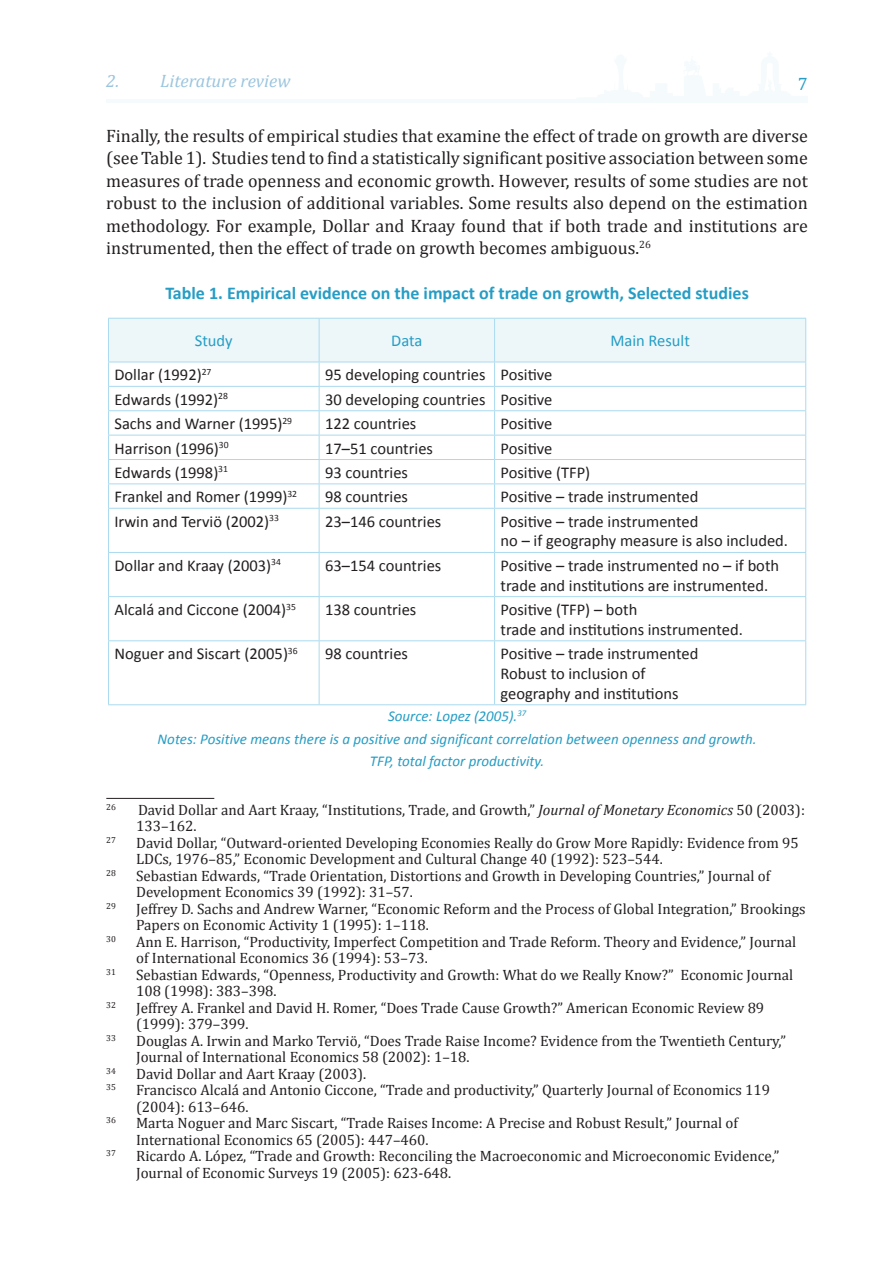
<style>
.page{position:relative;width:893px;height:1263px;background:#fff}
.page>*{position:absolute;margin:0;border:0;box-sizing:border-box;transform-origin:0 0}
.t1{font:18px/22.5px "Cambria";color:#231f20;text-align:justify}
.t2{font:700 18px "Calibri";color:#259dc5}
.t3{font:italic 18px "Cambria";color:#9bc5df}
.t4{font:18px "Cambria";color:#259dc5}
.t5{font:16.5px/19.8px "Calibri";color:#231f20}
.t6{font:16.5px "Calibri";color:#259dc5}
.t7{font:15px/16.5px "Cambria";color:#231f20}
.t8{font:italic 15px/22.2px "Calibri";color:#259dc5;text-align:center}
.t9{font:8.7px "Cambria";color:#231f20}
.s1{font-style:italic}
</style>
<div class="page">
<hr style="left:106px;top:99px;width:702px;height:3px;background:#f5fafc">
<svg style="left:108px;top:319px;width:698px;height:189px"></svg>
<hr style="left:108px;top:508px;width:211px;height:1px;background:#abdaee">
<hr style="left:108px;top:509px;width:1px;height:43px;background:#abdaee">
<hr style="left:319px;top:508px;width:176px;height:1px;background:#abdaee">
<hr style="left:319px;top:509px;width:1px;height:43px;background:#abdaee">
<hr style="left:495px;top:508px;width:311px;height:1px;background:#abdaee">
<hr style="left:494px;top:509px;width:1px;height:43px;background:#abdaee">
<hr style="left:805px;top:509px;width:1px;height:43px;background:#abdaee">
<hr style="left:108px;top:552px;width:211px;height:1px;background:#abdaee">
<hr style="left:108px;top:553px;width:1px;height:43px;background:#abdaee">
<hr style="left:319px;top:552px;width:176px;height:1px;background:#abdaee">
<hr style="left:319px;top:553px;width:1px;height:43px;background:#abdaee">
<hr style="left:495px;top:552px;width:311px;height:1px;background:#abdaee">
<hr style="left:494px;top:553px;width:1px;height:43px;background:#abdaee">
<hr style="left:805px;top:553px;width:1px;height:43px;background:#abdaee">
<hr style="left:108px;top:596px;width:211px;height:1px;background:#abdaee">
<hr style="left:108px;top:597px;width:1px;height:43px;background:#abdaee">
<hr style="left:319px;top:596px;width:176px;height:1px;background:#abdaee">
<hr style="left:319px;top:597px;width:1px;height:43px;background:#abdaee">
<hr style="left:495px;top:596px;width:311px;height:1px;background:#abdaee">
<hr style="left:494px;top:597px;width:1px;height:43px;background:#abdaee">
<hr style="left:805px;top:597px;width:1px;height:43px;background:#abdaee">
<hr style="left:108px;top:640px;width:211px;height:1px;background:#abdaee">
<hr style="left:108px;top:641px;width:1px;height:63px;background:#abdaee">
<hr style="left:319px;top:640px;width:176px;height:1px;background:#abdaee">
<hr style="left:319px;top:641px;width:1px;height:63px;background:#abdaee">
<hr style="left:495px;top:640px;width:311px;height:1px;background:#abdaee">
<hr style="left:494px;top:641px;width:1px;height:63px;background:#abdaee">
<hr style="left:805px;top:641px;width:1px;height:63px;background:#abdaee">
<hr style="left:108px;top:704px;width:211px;height:1px;background:#abdaee">
<hr style="left:319px;top:704px;width:176px;height:1px;background:#abdaee">
<hr style="left:495px;top:704px;width:311px;height:1px;background:#abdaee">
<hr style="left:108px;top:318px;width:211px;height:1px;background:#abdaee">
<hr style="left:108px;top:319px;width:1px;height:43px;background:#abdaee">
<hr style="left:319px;top:318px;width:176px;height:1px;background:#abdaee">
<hr style="left:495px;top:318px;width:311px;height:1px;background:#abdaee">
<hr style="left:805px;top:319px;width:1px;height:43px;background:#abdaee">
<hr style="left:108px;top:362px;width:211px;height:1px;background:#abdaee">
<hr style="left:319px;top:362px;width:176px;height:1px;background:#abdaee">
<hr style="left:495px;top:362px;width:311px;height:1px;background:#abdaee">
<hr style="left:106px;top:798px;width:108px;height:1px;background:#231f20">
<p class="t3" style="left:106px;top:68px;width:186px">2. Literature review</p>
<p class="t4" style="left:798px;top:73px;width:11px">7</p>
<p class="t1" style="left:106px;top:124px;width:703px">Finally, the results of empirical studies that examine the effect of trade on growth are diverse (see Table 1). Studies tend to find a statistically significant positive association between some measures of trade openness and economic growth. However, results of some studies are not robust to the inclusion of additional variables. Some results also depend on the estimation methodology. For example, Dollar and Kraay found that if both trade and institutions are instrumented, then the effect of trade on growth becomes ambiguous.<sup>26</sup> <sup>27282930313233343536</sup></p>
<p class="t2" style="left:165px;top:282px;width:585px">Table 1. Empirical evidence on the impact of trade on growth, Selected studies</p>
<p class="t6" style="left:195px;top:330px;width:39px">Study</p>
<p class="t6" style="left:391px;top:330px;width:33px">Data</p>
<p class="t6" style="left:610px;top:330px;width:81px">Main Result</p>
<p class="t5" style="left:114px;top:365px;width:99px">Dollar (1992)<sup>27</sup></p>
<p class="t5" style="left:325px;top:365px;width:229px">95 developing countries Positive</p>
<p class="t5" style="left:114px;top:389px;width:115px">Edwards (1992)<sup>28</sup></p>
<p class="t5" style="left:325px;top:389px;width:229px">30 developing countries Positive</p>
<p class="t5" style="left:114px;top:414px;width:179px">Sachs and Warner (1995)<sup>29</sup></p>
<p class="t5" style="left:325px;top:414px;width:93px">122 countries</p>
<p class="t5" style="left:501px;top:414px;width:53px">Positive</p>
<p class="t5" style="left:114px;top:438px;width:116px">Harrison (1996)<sup>30</sup></p>
<p class="t5" style="left:325px;top:438px;width:109px">17–51 countries</p>
<p class="t5" style="left:501px;top:438px;width:53px">Positive</p>
<p class="t5" style="left:114px;top:462px;width:115px">Edwards (1998)<sup>31</sup></p>
<p class="t5" style="left:325px;top:463px;width:84px">93 countries</p>
<p class="t5" style="left:501px;top:463px;width:91px">Positive (TFP)</p>
<p class="t5" style="left:114px;top:487px;width:184px">Frankel and Romer (1999)<sup>32</sup></p>
<p class="t5" style="left:325px;top:487px;width:84px">98 countries</p>
<p class="t5" style="left:501px;top:487px;width:199px">Positive – trade instrumented</p>
<p class="t5" style="left:114px;top:511px;width:166px">Irwin and Terviö (2002)<sup>33</sup></p>
<p class="t5" style="left:325px;top:511px;width:118px">23–146 countries</p>
<p class="t5" style="left:501px;top:511px;width:289px">Positive – trade instrumented<br>no – if geography measure is also included.</p>
<p class="t5" style="left:114px;top:555px;width:168px">Dollar and Kraay (2003)<sup>34</sup></p>
<p class="t5" style="left:325px;top:555px;width:118px">63–154 countries</p>
<p class="t5" style="left:501px;top:555px;width:280px">Positive – trade instrumented no – if both trade and institutions are instrumented.</p>
<p class="t5" style="left:114px;top:600px;width:183px">Alcalá and Ciccone (2004)<sup>35</sup></p>
<p class="t5" style="left:325px;top:600px;width:93px">138 countries</p>
<p class="t5" style="left:501px;top:600px;width:244px">Positive (TFP) – both<br>trade and institutions instrumented.</p>
<p class="t5" style="left:114px;top:644px;width:185px">Noguer and Siscart (2005)<sup>36</sup></p>
<p class="t5" style="left:325px;top:644px;width:84px">98 countries</p>
<p class="t5" style="left:501px;top:644px;width:199px">Positive – trade instrumented<br>Robust to inclusion of geography and institutions</p>
<p class="t8" style="left:158px;top:705px;width:600px">Source: Lopez (2005).<sup>37<br></sup>Notes: Positive means there is a positive and significant correlation between openness and growth.<br>TFP, total factor productivity.</p>
<p class="t9" style="left:106px;top:802px;width:11px">26</p>
<p class="t7" style="left:136px;top:801px;width:670px">David Dollar and Aart Kraay, “Institutions, Trade, and Growth,” <span class="s1">Journal of Monetary Economics</span> 50 (2003):<br>133–162.</p>
<p class="t9" style="left:106px;top:835px;width:11px">27</p>
<p class="t7" style="left:136px;top:834px;width:664px">David Dollar, “Outward-oriented Developing Economies Really do Grow More Rapidly: Evidence from 95<br>LDCs, 1976–85,” Economic Development and Cultural Change 40 (1992): 523–544.</p>
<p class="t9" style="left:106px;top:868px;width:11px">28</p>
<p class="t7" style="left:136px;top:867px;width:636px">Sebastian Edwards, “Trade Orientation, Distortions and Growth in Developing Countries,” Journal of<br>Development Economics 39 (1992): 31–57.</p>
<p class="t9" style="left:106px;top:901px;width:11px">29</p>
<p class="t7" style="left:136px;top:900px;width:671px">Jeffrey D. Sachs and Andrew Warner, “Economic Reform and the Process of Global Integration,” Brookings<br>Papers on Economic Activity 1 (1995): 1–118.</p>
<p class="t9" style="left:106px;top:934px;width:11px">30</p>
<p class="t7" style="left:136px;top:933px;width:662px">Ann E. Harrison, “Productivity, Imperfect Competition and Trade Reform. Theory and Evidence,” Journal of International Economics 36 (1994): 53–73.</p>
<p class="t9" style="left:106px;top:967px;width:11px">31</p>
<p class="t7" style="left:136px;top:966px;width:659px">Sebastian Edwards, “Openness, Productivity and Growth: What do we Really Know?” Economic Journal<br>108 (1998): 383–398.</p>
<p class="t9" style="left:106px;top:1000px;width:11px">32</p>
<p class="t7" style="left:136px;top:999px;width:630px">Jeffrey A. Frankel and David H. Romer, “Does Trade Cause Growth?” American Economic Review 89 (1999): 379–399.</p>
<p class="t9" style="left:106px;top:1033px;width:11px">33</p>
<p class="t7" style="left:136px;top:1032px;width:652px">Douglas A. Irwin and Marko Terviö, “Does Trade Raise Income? Evidence from the Twentieth Century,”<br>Journal of International Economics 58 (2002): 1–18.</p>
<p class="t9" style="left:106px;top:1066px;width:11px">34</p>
<p class="t7" style="left:136px;top:1065px;width:232px">David Dollar and Aart Kraay (2003).</p>
<p class="t9" style="left:106px;top:1082px;width:11px">35</p>
<p class="t7" style="left:136px;top:1082px;width:636px">Francisco Alcalá and Antonio Ciccone, “Trade and productivity,” Quarterly Journal of Economics 119 (2004): 613–646.</p>
<p class="t9" style="left:106px;top:1115px;width:11px">36</p>
<p class="t7" style="left:136px;top:1115px;width:603px">Marta Noguer and Marc Siscart, “Trade Raises Income: A Precise and Robust Result,” Journal of<br>International Economics 65 (2005): 447–460.</p>
<p class="t9" style="left:106px;top:1148px;width:11px">37</p>
<p class="t7" style="left:136px;top:1148px;width:645px">Ricardo A. López, “Trade and Growth: Reconciling the Macroeconomic and Microeconomic Evidence,”<br>Journal of Economic Surveys 19 (2005): 623-648.</p>
</div>
